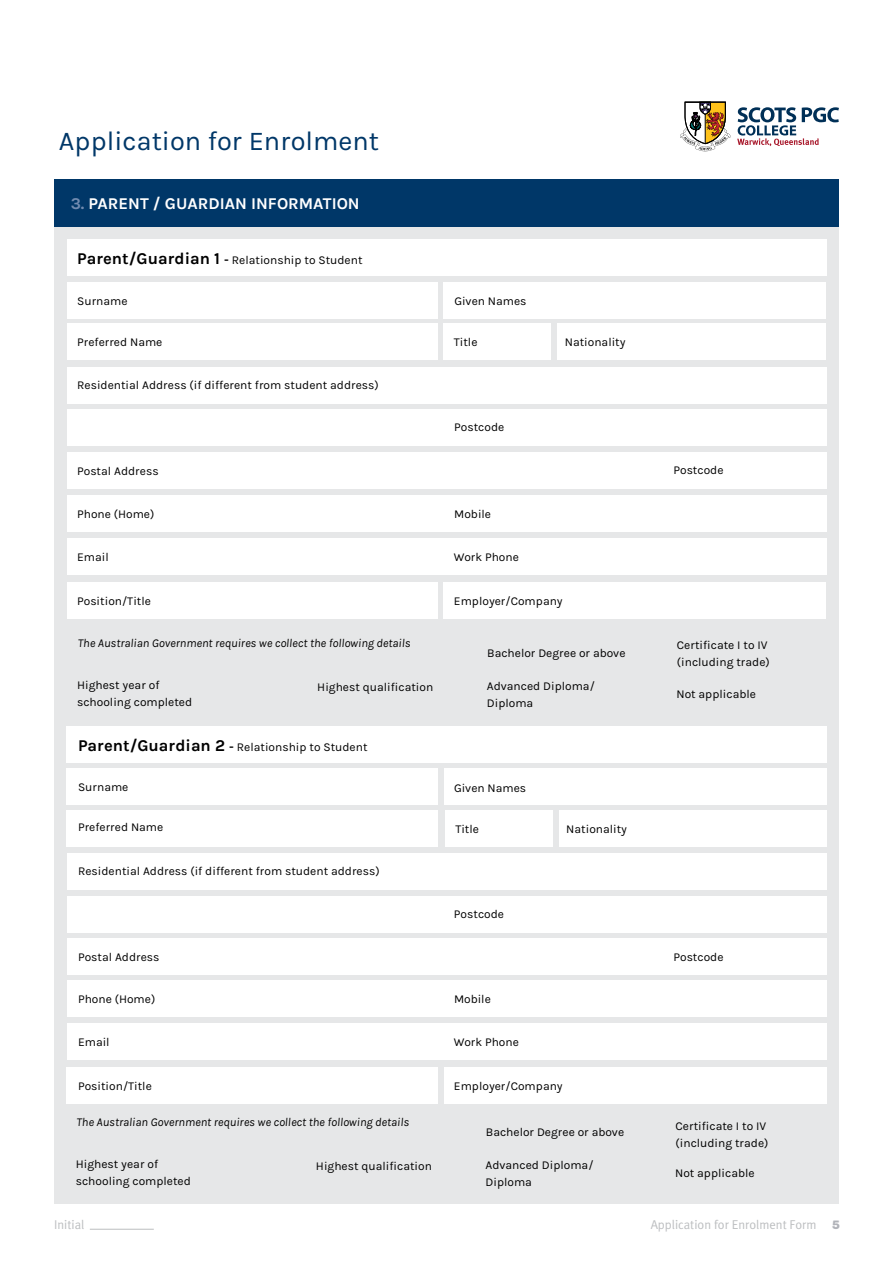
<style>
.page{position:relative;width:893px;height:1263px;background:#fff}
.page>*{position:absolute;margin:0;border:0;box-sizing:border-box;transform-origin:0 0}
.t1{font:27.15px "Karla";color:#003768}
.t2{font:700 16.5px "Karla";color:#fff}
.t3{font:12.75px "Meta Plus Normal";color:#bcbec0}
.t4{font:12px/17.2px "Karla";color:#000}
.t5{font:italic 12px "Karla";color:#000}
.s1{color:#718bb0}
.s2{font-weight:700;font-size:16.5px}
.s3{font-weight:700;font-size:12.75px}
.s4{font-family:"Rubik";font-weight:700;font-size:12px;color:#b1b3b9}
</style>
<div class="page">
<svg style="left:680px;top:102px;width:50px;height:49px"></svg>
<svg style="left:737px;top:107px;width:102px;height:39px"></svg>
<hr style="left:90px;top:1229px;width:64px;height:1px;background:#bcbec0">
<div style="left:54px;top:179px;width:785px;height:1024px;background:#e6e7e8"></div>
<div style="left:54px;top:179px;width:785px;height:47px;background:#003768"></div>
<div style="left:67px;top:240px;width:759px;height:36px;background:#fff"></div>
<div style="left:67px;top:324px;width:371px;height:36px;background:#fff"></div>
<div style="left:67px;top:282px;width:371px;height:36px;background:#fff"></div>
<div style="left:443px;top:282px;width:383px;height:36px;background:#fff"></div>
<div style="left:67px;top:367px;width:759px;height:36px;background:#fff"></div>
<div style="left:67px;top:410px;width:759px;height:36px;background:#fff"></div>
<div style="left:67px;top:452px;width:759px;height:36px;background:#fff"></div>
<div style="left:67px;top:496px;width:759px;height:36px;background:#fff"></div>
<div style="left:67px;top:538px;width:759px;height:36px;background:#fff"></div>
<div style="left:67px;top:582px;width:371px;height:36px;background:#fff"></div>
<div style="left:443px;top:582px;width:383px;height:36px;background:#fff"></div>
<div style="left:67px;top:726px;width:760px;height:36px;background:#fff"></div>
<div style="left:67px;top:810px;width:371px;height:36px;background:#fff"></div>
<div style="left:67px;top:768px;width:371px;height:36px;background:#fff"></div>
<div style="left:444px;top:768px;width:383px;height:36px;background:#fff"></div>
<div style="left:67px;top:853px;width:760px;height:37px;background:#fff"></div>
<div style="left:67px;top:896px;width:760px;height:36px;background:#fff"></div>
<div style="left:67px;top:939px;width:760px;height:36px;background:#fff"></div>
<div style="left:67px;top:981px;width:760px;height:36px;background:#fff"></div>
<div style="left:67px;top:1023px;width:760px;height:36px;background:#fff"></div>
<div style="left:67px;top:1067px;width:371px;height:36px;background:#fff"></div>
<div style="left:444px;top:1067px;width:383px;height:36px;background:#fff"></div>
<div style="left:557px;top:324px;width:269px;height:36px;background:#fff"></div>
<div style="left:559px;top:810px;width:267px;height:36px;background:#fff"></div>
<div style="left:443px;top:324px;width:108px;height:36px;background:#fff"></div>
<div style="left:445px;top:810px;width:107px;height:36px;background:#fff"></div>
<h1 class="t1" style="left:59px;top:126px;width:322px">Application for Enrolment</h1>
<h2 class="t2" style="left:71px;top:194px;width:291px"><span class="s1">3.</span> PARENT / GUARDIAN INFORMATION</h2>
<p class="t4" style="left:77px;top:252px;width:287px"><span class="s2">Parent/Guardian 1</span> <span class="s3">-</span> Relationship to Student</p>
<p class="t4" style="left:77px;top:292px;width:52px">Surname</p>
<p class="t4" style="left:454px;top:292px;width:74px">Given Names</p>
<p class="t4" style="left:77px;top:334px;width:87px">Preferred Name</p>
<p class="t4" style="left:77px;top:376px;width:303px">Residential Address (if different from student address)</p>
<p class="t4" style="left:454px;top:419px;width:52px">Postcode</p>
<p class="t4" style="left:77px;top:462px;width:83px">Postal Address</p>
<p class="t4" style="left:673px;top:462px;width:52px">Postcode</p>
<p class="t4" style="left:77px;top:506px;width:79px">Phone (Home)</p>
<p class="t4" style="left:454px;top:506px;width:38px">Mobile</p>
<p class="t4" style="left:77px;top:548px;width:33px">Email</p>
<p class="t4" style="left:77px;top:592px;width:75px">Position/Title</p>
<p class="t4" style="left:454px;top:592px;width:110px">Employer/Company</p>
<p class="t4" style="left:454px;top:334px;width:25px">Title</p>
<p class="t4" style="left:565px;top:334px;width:62px">Nationality</p>
<p class="t4" style="left:454px;top:548px;width:66px">Work Phone</p>
<p class="t5" style="left:78px;top:636px;width:334px">The Australian Government requires we collect the following details</p>
<p class="t4" style="left:487px;top:645px;width:140px">Bachelor Degree or above</p>
<p class="t4" style="left:77px;top:676px;width:117px">Highest year of schooling completed</p>
<p class="t4" style="left:317px;top:679px;width:117px">Highest qualification</p>
<p class="t4" style="left:487px;top:678px;width:110px">Advanced Diploma/<br>Diploma</p>
<p class="t4" style="left:78px;top:738px;width:291px"><span class="s2">Parent/Guardian 2</span> <span class="s3">-</span> Relationship to Student</p>
<p class="t4" style="left:677px;top:637px;width:94px">Certificate I to IV (including trade)</p>
<p class="t4" style="left:676px;top:686px;width:81px">Not applicable</p>
<p class="t4" style="left:78px;top:778px;width:52px">Surname</p>
<p class="t4" style="left:454px;top:779px;width:74px">Given Names</p>
<p class="t4" style="left:78px;top:819px;width:87px">Preferred Name</p>
<p class="t4" style="left:78px;top:863px;width:303px">Residential Address (if different from student address)</p>
<p class="t4" style="left:454px;top:905px;width:52px">Postcode</p>
<p class="t4" style="left:78px;top:949px;width:83px">Postal Address</p>
<p class="t4" style="left:673px;top:949px;width:52px">Postcode</p>
<p class="t4" style="left:78px;top:991px;width:79px">Phone (Home)</p>
<p class="t4" style="left:454px;top:991px;width:38px">Mobile</p>
<p class="t4" style="left:78px;top:1033px;width:33px">Email</p>
<p class="t4" style="left:78px;top:1077px;width:75px">Position/Title</p>
<p class="t4" style="left:454px;top:1077px;width:110px">Employer/Company</p>
<p class="t4" style="left:455px;top:820px;width:25px">Title</p>
<p class="t4" style="left:566px;top:820px;width:62px">Nationality</p>
<p class="t4" style="left:454px;top:1033px;width:66px">Work Phone</p>
<p class="t5" style="left:77px;top:1115px;width:334px">The Australian Government requires we collect the following details</p>
<p class="t4" style="left:486px;top:1124px;width:140px">Bachelor Degree or above</p>
<p class="t4" style="left:76px;top:1155px;width:117px">Highest year of schooling completed</p>
<p class="t4" style="left:316px;top:1157px;width:117px">Highest qualification</p>
<p class="t4" style="left:485px;top:1156px;width:110px">Advanced Diploma/<br>Diploma</p>
<p class="t4" style="left:676px;top:1117px;width:94px">Certificate I to IV (including trade)</p>
<p class="t4" style="left:675px;top:1164px;width:81px">Not applicable</p>
<p class="t3" style="left:54px;top:1217px;width:32px">Initial</p>
<p class="t3" style="left:651px;top:1217px;width:191px">Application for Enrolment Form <span class="s4">5</span></p>
</div>
